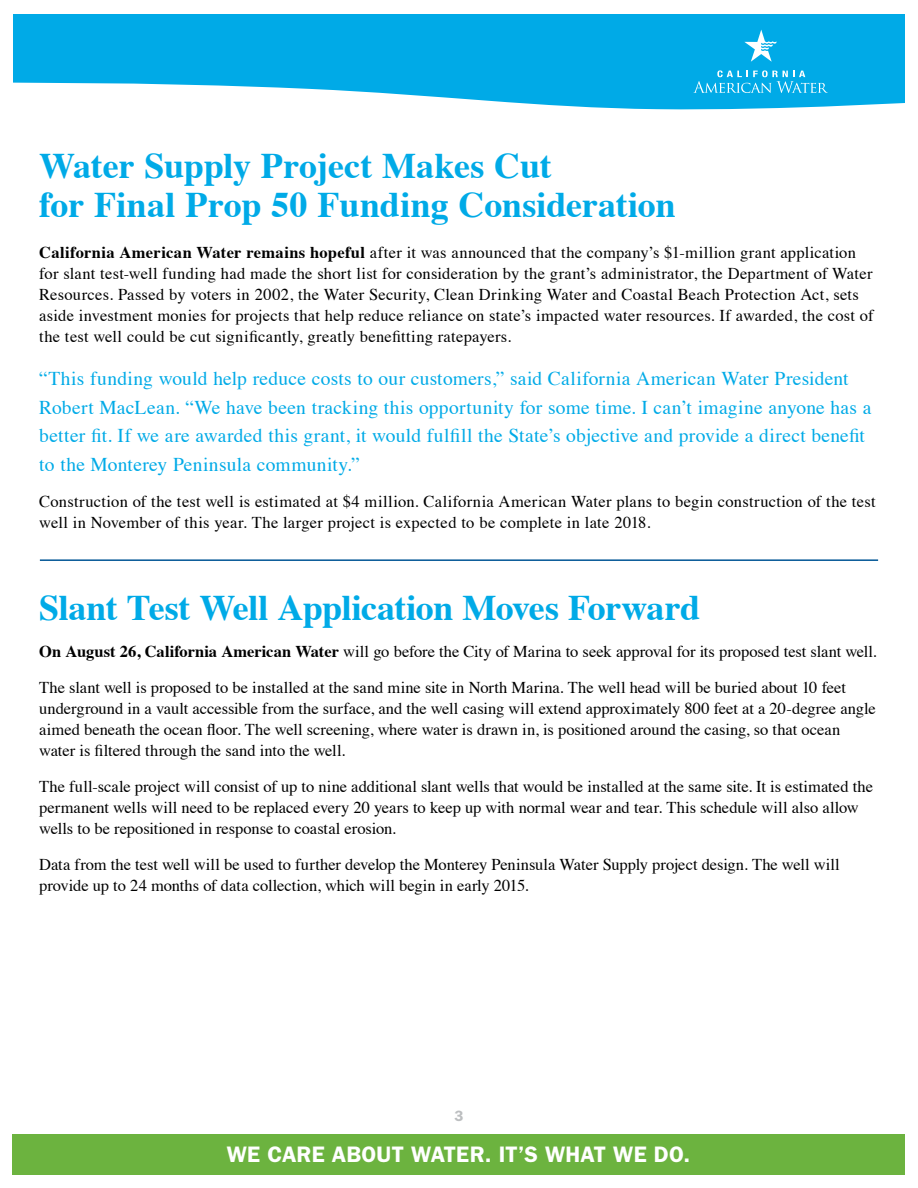
<style>
.page{position:relative;width:918px;height:1188px;background:#fff}
.page>*{position:absolute;margin:0;border:0;box-sizing:border-box;transform-origin:0 0}
.t1{font:700 36px/39px "Times";letter-spacing:-.005em;color:#00aae7}
.t2{font:600 22.5px "ITC Franklin Gothic Std";letter-spacing:.01em;color:#fff}
.t3{font:19.5px/28.5px "Times";letter-spacing:.015em;color:#00aae7}
.t4{font:16.5px/21px "Times";letter-spacing:.005em;color:#000}
.t5{font:600 15px "ITC Franklin Gothic Std";color:#bcbec0}
.s1{font-weight:700}
</style>
<div class="page">
<svg style="left:14px;top:14px;width:890px;height:96px;fill:#00aae7"></svg>
<svg style="left:693px;top:70px;width:135px;height:23px"></svg>
<svg style="left:744px;top:30px;width:32px;height:32px"></svg>
<div style="left:12px;top:1134px;width:892px;height:40px;background:#6cb33f"></div>
<hr style="left:40px;top:559px;width:838px;height:2px;background:#005695">
<h1 class="t1" style="left:39px;top:143px;width:638px">Water Supply Project Makes Cut<br>for Final Prop 50 Funding Consideration</h1>
<p class="t4" style="left:39px;top:240px;width:836px"><span class="s1">California American Water remains hopeful</span> after it was announced that the company’s $1-million grant application for slant test-well funding had made the short list for consideration by the grant’s administrator, the Department of Water Resources. Passed by voters in 2002, the Water Security, Clean Drinking Water and Coastal Beach Protection Act, sets aside investment monies for projects that help reduce reliance on state’s impacted water resources. If awarded, the cost of the test well could be cut significantly, greatly benefitting ratepayers.</p>
<p class="t3" style="left:39px;top:363px;width:834px">“This funding would help reduce costs to our customers,” said California American Water President Robert MacLean. “We have been tracking this opportunity for some time. I can’t imagine anyone has a better fit. If we are awarded this grant, it would fulfill the State’s objective and provide a direct benefit to the Monterey Peninsula community.”</p>
<p class="t4" style="left:39px;top:489px;width:838px">Construction of the test well is estimated at $4 million. California American Water plans to begin construction of the test well in November of this year. The larger project is expected to be complete in late 2018.</p>
<h1 class="t1" style="left:39px;top:584px;width:662px">Slant Test Well Application Moves Forward</h1>
<p class="t4" style="left:39px;top:632px;width:839px;line-height:36px"><span class="s1">On August 26, California American Water</span> will go before the City of Marina to seek approval for its proposed test slant well.<br>The slant well is proposed to be installed at the sand mine site in North Marina. The well head will be buried about 10 feet</p>
<p class="t4" style="left:39px;top:696px;width:838px">underground in a vault accessible from the surface, and the well casing will extend approximately 800 feet at a 20-degree angle aimed beneath the ocean floor. The well screening, where water is drawn in, is positioned around the casing, so that ocean water is filtered through the sand into the well.</p>
<p class="t4" style="left:39px;top:774px;width:835px">The full-scale project will consist of up to nine additional slant wells that would be installed at the same site. It is estimated the permanent wells will need to be replaced every 20 years to keep up with normal wear and tear. This schedule will also allow wells to be repositioned in response to coastal erosion.</p>
<p class="t4" style="left:39px;top:852px;width:802px">Data from the test well will be used to further develop the Monterey Peninsula Water Supply project design. The well will provide up to 24 months of data collection, which will begin in early 2015.</p>
<p class="t5" style="left:455px;top:1107px;width:10px">3</p>
<h2 class="t2" style="left:227px;top:1141px;width:465px">WE CARE ABOUT WATER. IT’S WHAT WE DO.</h2>
</div>
